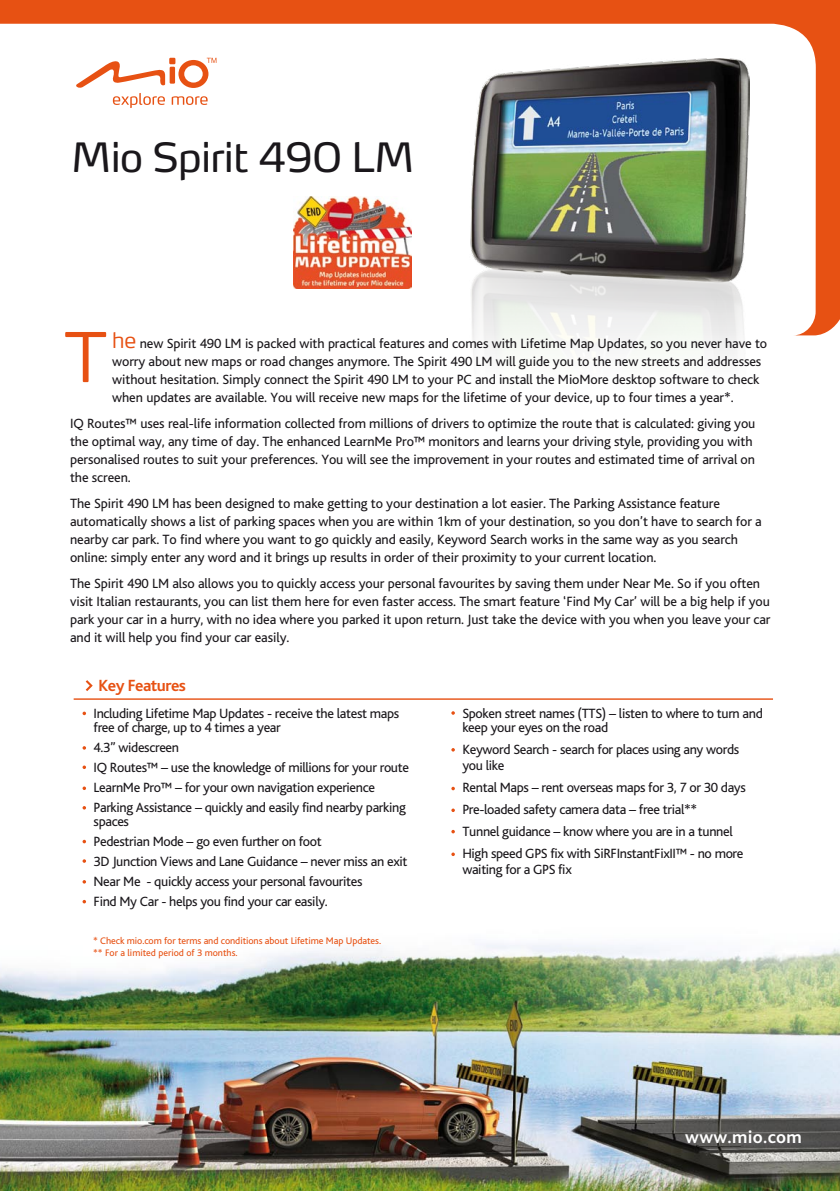
<style>
.page{position:relative;width:840px;height:1191px;background:#fff}
.page>*{position:absolute;margin:0;border:0;box-sizing:border-box;transform-origin:0 0}
.t1{font:300 67.8px "Max Pro";color:#e75113}
.t2{font:40px "Max Pro";letter-spacing:-.025em;color:#1a171b}
.t3{font:700 18.4px "Bliss";letter-spacing:.015em;color:#fff}
.t4{font:700 17px "Bliss";letter-spacing:-.03em;color:#e75113}
.t5{font:14px/18px "Bliss";letter-spacing:-.005em;color:#1a171b}
.t6{font:14px/20px "Bliss";letter-spacing:-.025em;color:#1a171b}
.t7{font:10px "Bliss";letter-spacing:-.005em;color:#e75113}
.t8{font:9.8px "Bliss";color:#e75113}
.s1{font-family:"Max Pro";font-weight:300;font-size:21.2px;color:#e75113}
</style>
<div class="page">
<img style="left:0;top:899px;width:839px;height:292px">
<hr style="left:74px;top:698px;width:698px;height:2px;background:#e75113">
<svg style="left:86px;top:680px;width:7px;height:11px"></svg>
<svg style="left:0;top:0;width:839px;height:335px"></svg>
<svg style="left:82px;top:711px;width:4px;height:4px"></svg>
<svg style="left:82px;top:765px;width:4px;height:4px"></svg>
<svg style="left:82px;top:840px;width:4px;height:3px"></svg>
<svg style="left:82px;top:859px;width:4px;height:4px"></svg>
<svg style="left:82px;top:786px;width:4px;height:4px"></svg>
<svg style="left:82px;top:900px;width:4px;height:3px"></svg>
<img style="left:293px;top:196px;width:118px;height:93px">
<h2 class="t2" style="left:71px;top:132px;width:344px">Mio Spirit 490 LM</h2>
<h1 class="t1" style="left:65px;top:314px;width:44px">T</h1>
<p class="t5" style="left:112px;top:335px;width:656px"><span class="s1">he</span> new Spirit 490 LM is packed with practical features and comes with Lifetime Map Updates, so you never have to worry about new maps or road changes anymore. The Spirit 490 LM will guide you to the new streets and addresses without hesitation. Simply connect the Spirit 490 LM to your PC and install the MioMore desktop software to check when updates are available. You will receive new maps for the lifetime of your device, up to four times a year*.</p>
<p class="t5" style="left:70px;top:415px;width:686px">IQ Routes™ uses real-life information collected from millions of drivers to optimize the route that is calculated: giving you the optimal way, any time of day. The enhanced LearnMe Pro™ monitors and learns your driving style, providing you with personalised routes to suit your preferences. You will see the improvement in your routes and estimated time of arrival on the screen.</p>
<p class="t5" style="left:70px;top:495px;width:693px">The Spirit 490 LM has been designed to make getting to your destination a lot easier. The Parking Assistance feature automatically shows a list of parking spaces when you are within 1km of your destination, so you don’t have to search for a nearby car park. To find where you want to go quickly and easily, Keyword Search works in the same way as you search online: simply enter any word and it brings up results in order of their proximity to your current location.</p>
<p class="t5" style="left:70px;top:575px;width:701px">The Spirit 490 LM also allows you to quickly access your personal favourites by saving them under Near Me. So if you often visit Italian restaurants, you can list them here for even faster access. The smart feature ‘Find My Car’ will be a big help if you park your car in a hurry, with no idea where you parked it upon return. Just take the device with you when you leave your car and it will help you find your car easily.</p>
<p class="t4" style="left:99px;top:676px;width:89px">Key Features</p>
<p class="t6" style="left:94px;top:707px;width:307px;line-height:14px">Including Lifetime Map Updates - receive the latest maps free of charge, up to 4 times a year</p>
<p class="t6" style="left:94px;top:738px;width:317px">4.3” widescreen<br>IQ Routes™ – use the knowledge of millions for your route LearnMe Pro™ – for your own navigation experience Parking Assistance – quickly and easily find nearby parking</p>
<p class="t6" style="left:94px;top:812px;width:315px">spaces<br>Pedestrian Mode – go even further on foot<br>3D Junction Views and Lane Guidance – never miss an exit Near Me - quickly access your personal favourites<br>Find My Car - helps you find your car easily.</p>
<p class="t7" style="left:93px;top:935px;width:289px">* Check mio.com for terms and conditions about Lifetime Map Updates.</p>
<p class="t8" style="left:93px;top:947px;width:146px">** For a limited period of 3 months.</p>
<p class="t6" style="left:462px;top:707px;width:302px;line-height:14px">Spoken street names (TTS) – listen to where to turn and keep your eyes on the road</p>
<p class="t6" style="left:462px;top:742px;width:278px;line-height:16px">Keyword Search - search for places using any words you like</p>
<p class="t6" style="left:462px;top:777px;width:285px;line-height:22px">Rental Maps – rent overseas maps for 3, 7 or 30 days Pre-loaded safety camera data – free trial**<br>Tunnel guidance – know where you are in a tunnel High speed GPS fix with SiRFInstantFixII™ - no more</p>
<p class="t6" style="left:462px;top:860px;width:111px">waiting for a GPS fix</p>
<h3 class="t3" style="left:685px;top:1127px;width:118px">www.mio.com</h3>
</div>
